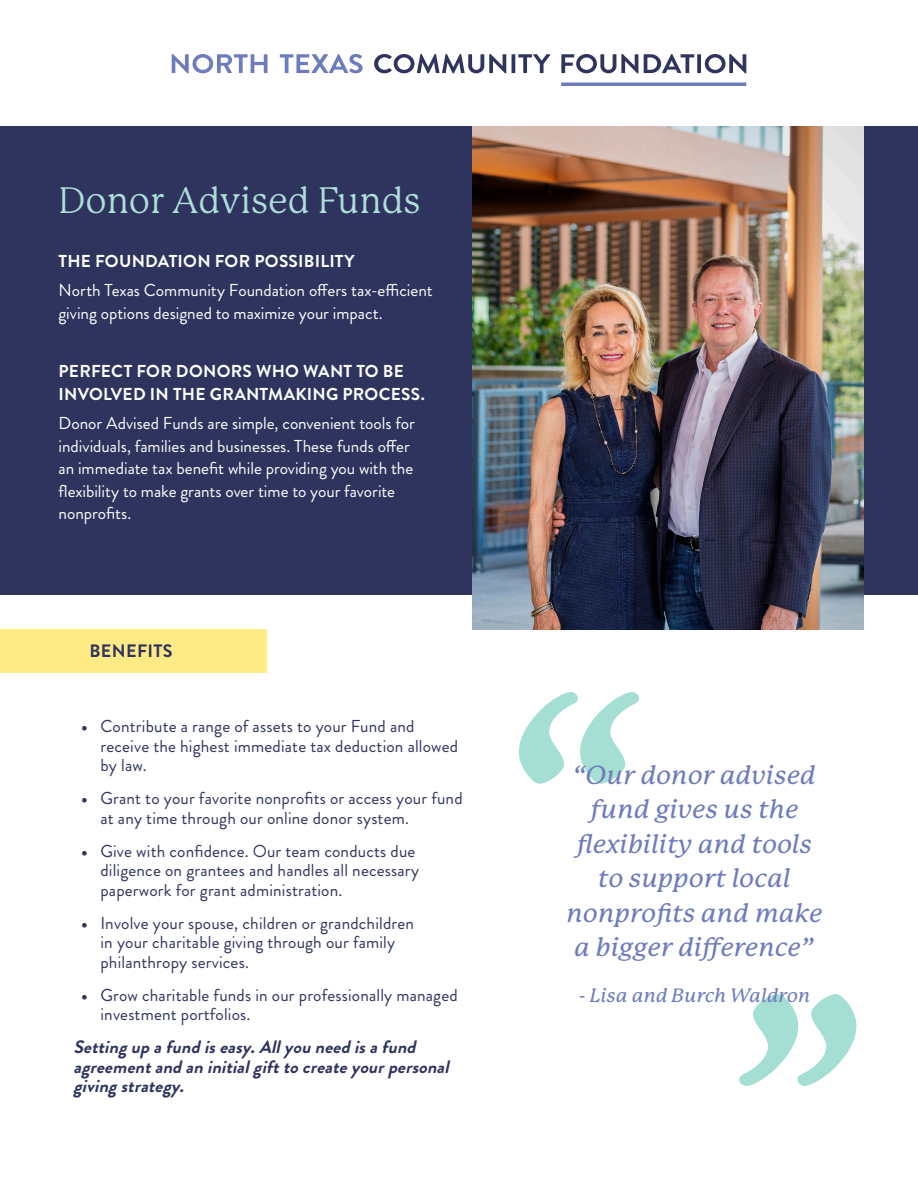
<style>
.page{position:relative;width:918px;height:1188px;background:#fff}
.page>*{position:absolute;margin:0;border:0;box-sizing:border-box;transform-origin:0 0}
.t1{font:36px "P22 Mackinac Pro";color:#afdedb}
.t2{font:italic 500 25.5px/34.5px "P22 Mackinac Pro";letter-spacing:.01em;color:#6e7bbc;text-align:center}
.t3{font:italic 500 18.9px "P22 Mackinac Pro";letter-spacing:.01em;color:#6e7bbc}
.t4{font:italic 700 18px/19.5px "Brandon Grotesque";color:#2e345d}
.t5{font:700 18px "Brandon Grotesque";letter-spacing:.02em;color:#2e345d}
.t6{font:17.25px/19.5px "Brandon Grotesque";letter-spacing:.01em;color:#2e345d}
.t7{font:17.25px/22.5px "Brandon Grotesque";color:#fff}
.t8{font:700 17.25px/22.5px "Brandon Grotesque";letter-spacing:.015em;color:#fff}
.s1{font-family:"Minion Pro"}
</style>
<div class="page">
<div style="left:0;top:127px;width:918px;height:468px;background:#2e345d"></div>
<div style="left:0;top:629px;width:267px;height:43px;background:#ffeb85"></div>
<img style="left:472px;top:127px;width:392px;height:502px">
<svg style="left:739px;top:994px;width:117px;height:92px"></svg>
<svg style="left:519px;top:692px;width:120px;height:92px"></svg>
<svg style="left:172px;top:54px;width:96px;height:19px"></svg>
<svg style="left:280px;top:54px;width:83px;height:19px"></svg>
<svg style="left:374px;top:54px;width:132px;height:19px"></svg>
<hr style="left:512px;top:54px;width:3px;height:19px;background:#2e345d">
<svg style="left:518px;top:54px;width:32px;height:19px"></svg>
<svg style="left:561px;top:54px;width:77px;height:19px"></svg>
<svg style="left:644px;top:54px;width:50px;height:19px"></svg>
<svg style="left:697px;top:54px;width:4px;height:19px"></svg>
<svg style="left:705px;top:54px;width:41px;height:19px"></svg>
<svg style="left:561px;top:82px;width:185px;height:4px"></svg>
<p class="t1" style="left:58px;top:180px;width:364px">Donor Advised Funds</p>
<p class="t8" style="left:59px;top:250px;width:297px">THE FOUNDATION FOR POSSIBILITY</p>
<p class="t7" style="left:58px;top:279px;width:376px">North Texas Community Foundation offers tax-efficient giving options designed to maximize your impact.</p>
<p class="t8" style="left:59px;top:360px;width:368px">PERFECT FOR DONORS WHO WANT TO BE<br>INVOLVED IN THE GRANTMAKING PROCESS.</p>
<p class="t7" style="left:58px;top:412px;width:358px">Donor Advised Funds are simple, convenient tools for individuals, families and businesses. These funds offer an immediate tax benefit while providing you with the flexibility to make grants over time to your favorite nonprofits.</p>
<p class="t5" style="left:89px;top:638px;width:85px">BENEFITS</p>
<p class="t6" style="left:100px;top:717px;width:359px;text-indent:-20px"><span class="s1">•</span> Contribute a range of assets to your Fund and receive the highest immediate tax deduction allowed by law.</p>
<p class="t6" style="left:100px;top:789px;width:364px;text-indent:-20px"><span class="s1">•</span> Grant to your favorite nonprofits or access your fund at any time through our online donor system.</p>
<p class="t6" style="left:100px;top:841px;width:320px;text-indent:-20px"><span class="s1">•</span> Give with confidence. Our team conducts due diligence on grantees and handles all necessary paperwork for grant administration.</p>
<p class="t6" style="left:100px;top:913px;width:315px;text-indent:-20px"><span class="s1">•</span> Involve your spouse, children or grandchildren in your charitable giving through our family philanthropy services.</p>
<p class="t6" style="left:100px;top:985px;width:359px;text-indent:-20px"><span class="s1">•</span> Grow charitable funds in our professionally managed investment portfolios.</p>
<p class="t4" style="left:74px;top:1037px;width:382px">Settingupafundiseasy.Allyouneedisafund agreementandaninitialgifttocreateyourpersonal givingstrategy.</p>
<p class="t2" style="left:567px;top:758px;width:257px">“Our donor advised fund gives us the flexibility and tools to support local nonprofits and make a bigger difference”</p>
<p class="t3" style="left:579px;top:985px;width:233px">- Lisa and Burch Waldron</p>
</div>
